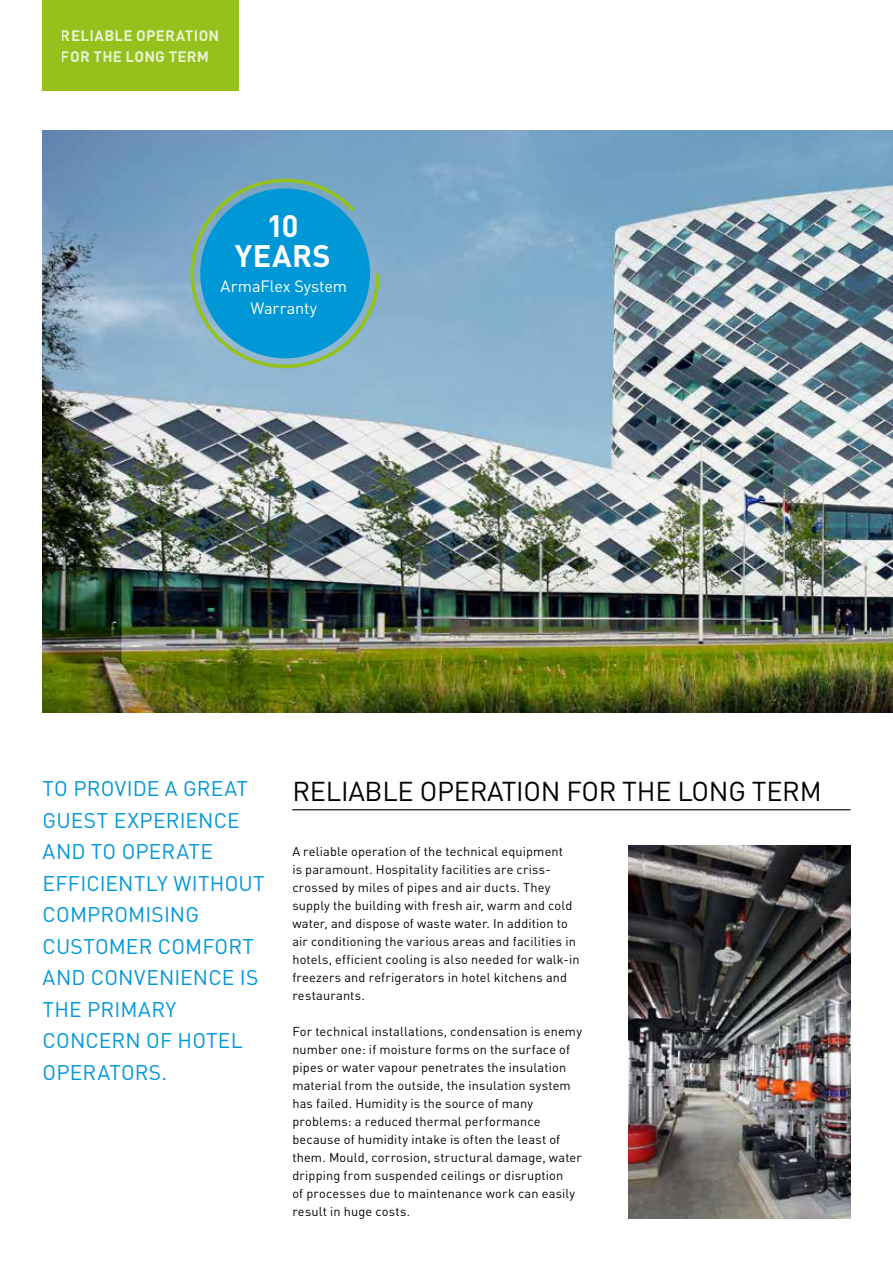
<style>
.page{position:relative;width:893px;height:1263px;background:#fff}
.page>*{position:absolute;margin:0;border:0;box-sizing:border-box;transform-origin:0 0}
.t1{font:700 30.75px/30.8px "DIN Pro";letter-spacing:.01em;color:#fff;text-align:center}
.t2{font:27px "DIN Pro";letter-spacing:-.01em;color:#000}
.t3{font:21px/31.5px "DIN Pro";letter-spacing:.005em;color:#0097d7}
.t4{font:16.2px/21.9px "DIN Pro";letter-spacing:-.005em;color:#fff;text-align:center}
.t5{font:700 15px/21px "DIN Pro";letter-spacing:.015em;color:#fff}
.t6{font:12.75px/18px "DIN Pro";letter-spacing:.015em;color:#000}
</style>
<div class="page">
<div style="left:43px;top:0;width:196px;height:91px;background:#94c11c"></div>
<hr style="left:292px;top:809px;width:558px;height:1px;background:#000">
<img style="left:43px;top:130px;width:850px;height:583px">
<svg style="left:189px;top:177px;width:193px;height:193px;background:#34a0c9"></svg>
<img style="left:628px;top:846px;width:222px;height:373px">
<p class="t5" style="left:61px;top:23px;width:160px">RELIABLE OPERATION<br>FOR THE LONG TERM</p>
<h1 class="t1" style="left:235px;top:207px;width:97px">10<br>YEARS</h1>
<p class="t4" style="left:221px;top:274px;width:128px">ArmaFlex System<br>Warranty</p>
<h3 class="t3" style="left:43px;top:771px;width:224px">TO PROVIDE A GREAT<br>GUEST EXPERIENCE<br>AND TO OPERATE<br>EFFICIENTLY WITHOUT<br>COMPROMISING<br>CUSTOMER COMFORT<br>AND CONVENIENCE IS<br>THE PRIMARY<br>CONCERN OF HOTEL<br>OPERATORS.</h3>
<h2 class="t2" style="left:292px;top:770px;width:531px">RELIABLE OPERATION FOR THE LONG TERM</h2>
<p class="t6" style="left:292px;top:841px;width:289px">A reliable operation of the technical equipment<br>is paramount. Hospitality facilities are criss&shy;crossed by miles of pipes and air ducts. They supply the building with fresh air, warm and cold water, and dispose of waste water. In addition to air conditioning the various areas and facilities in hotels, efficient cooling is also needed for walk-in freezers and refrigerators in hotel kitchens and restaurants.</p>
<p class="t6" style="left:292px;top:1021px;width:291px">For technical installations, condensation is enemy number one: if moisture forms on the surface of pipes or water vapour penetrates the insulation material from the outside, the insulation system has failed. Humidity is the source of many problems: a reduced thermal performance because of humidity intake is often the least of them. Mould, corrosion, structural damage, water dripping from suspended ceilings or disruption<br>of processes due to maintenance work can easily result in huge costs.</p>
</div>
